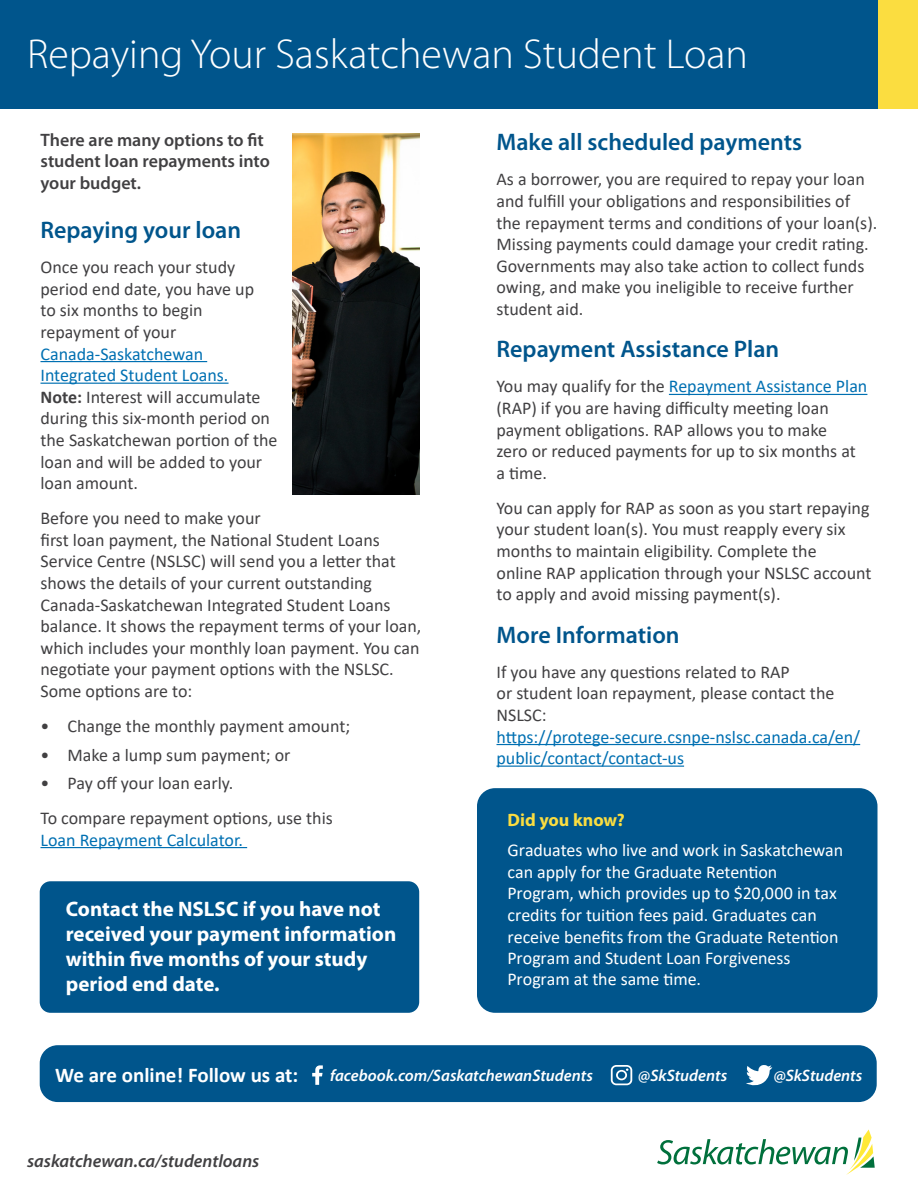
<style>
.page{position:relative;width:918px;height:1188px;background:#fff}
.page>*{position:absolute;margin:0;border:0;box-sizing:border-box;transform-origin:0 0}
.t1{font:300 42px "Myriad Pro";color:#fff}
.t2{font:600 24px "Myriad Pro";color:#00558c}
.t3{font:700 21px/25.2px "Myriad Pro";color:#fff}
.t4{font:700 21px "Calibri";color:#fff}
.t5{font:18px/21.6px "Calibri";color:#414042}
.t6{font:18px/21.5px "Calibri";letter-spacing:-.005em;color:#fff}
.t7{font:18px/21.6px "Calibri";color:#0070b2}
.t8{font:600 18px/21.6px "Myriad Pro";color:#414042}
.t9{font:italic 600 18px "Myriad Pro";color:#414042}
.t10{font:700 18px "Myriad Pro";color:#fbdd40}
.t11{font:italic 600 16.5px "Myriad Pro";color:#fff}
.s1{color:#0070b2}
.s2{font-weight:700}
</style>
<div class="page">
<svg style="left:657px;top:1130px;width:218px;height:45px"></svg>
<div style="left:854px;top:0;width:64px;height:109px;background:#fbdd40"></div>
<div style="left:0;top:0;width:878px;height:109px;background:#00558c"></div>
<hr style="left:40px;top:361px;width:167px;height:1px;background:#0070b2">
<hr style="left:40px;top:383px;width:189px;height:1px;background:#0070b2">
<hr style="left:40px;top:847px;width:207px;height:1px;background:#0070b2">
<hr style="left:669px;top:394px;width:198px;height:1px;background:#0070b2">
<hr style="left:497px;top:744px;width:363px;height:1px;background:#0070b2">
<hr style="left:497px;top:766px;width:187px;height:1px;background:#0070b2">
<img style="left:293px;top:134px;width:126px;height:361px">
<div style="left:40px;top:1045px;width:837px;height:57px;background:#00558c;border-radius:18px"></div>
<svg style="left:611px;top:1065px;width:21px;height:20px"></svg>
<svg style="left:312px;top:1065px;width:11px;height:20px"></svg>
<svg style="left:746px;top:1065px;width:26px;height:21px"></svg>
<div style="left:40px;top:881px;width:379px;height:132px;background:#00558c;border-radius:11px"></div>
<div style="left:477px;top:788px;width:401px;height:225px;background:#00558c;border-radius:18px"></div>
<h1 class="t1" style="left:27px;top:29px;width:722px">Repaying Your Saskatchewan Student Loan</h1>
<p class="t8" style="left:40px;top:129px;width:231px">There are many options to fit student loan repayments into your budget.</p>
<h2 class="t2" style="left:40px;top:215px;width:202px">Repaying your loan</h2>
<p class="t5" style="left:40px;top:256px;width:215px">Once you reach your study period end date, you have up to six months to begin repayment of your</p>
<p class="t5" style="left:40px;top:342px;width:239px"><span class="s1">Canada-Saskatchewan<br>Integrated Student Loans.<br></span><span class="s2">Note:</span> Interest will accumulate during this six-month period on the Saskatchewan portion of the loan and will be added to your loan amount.</p>
<p class="t5" style="left:40px;top:507px;width:382px">Before you need to make your<br>first loan payment, the National Student Loans Service Centre (NSLSC) will send you a letter that shows the details of your current outstanding Canada-Saskatchewan Integrated Student Loans balance. It shows the repayment terms of your loan, which includes your monthly loan payment. You can negotiate your payment options with the NSLSC.<br>Some options are to:</p>
<p class="t5" style="left:40px;top:715px;width:311px">• Change the monthly payment amount;</p>
<p class="t5" style="left:40px;top:743px;width:251px">• Make a lump sum payment; or</p>
<p class="t5" style="left:40px;top:765px;width:294px;line-height:35.1px">• Pay off your loan early.<br>To compare repayment options, use this</p>
<p class="t7" style="left:40px;top:828px;width:204px">Loan Repayment Calculator.</p>
<p class="t3" style="left:66px;top:895px;width:332px">Contact the NSLSC if you have not received your payment information within five months of your study period end date.</p>
<h2 class="t2" style="left:497px;top:127px;width:307px">Make all scheduled payments</h2>
<p class="t5" style="left:497px;top:168px;width:382px">As a borrower, you are required to repay your loan and fulfill your obligations and responsibilities of the repayment terms and conditions of your loan(s).<br>Missing payments could damage your credit rating.<br>Governments may also take action to collect funds owing, and make you ineligible to receive further student aid.</p>
<h2 class="t2" style="left:497px;top:334px;width:284px">Repayment Assistance Plan</h2>
<p class="t5" style="left:497px;top:375px;width:372px">You may qualify for the <span class="s1">Repayment Assistance Plan </span>(RAP) if you are having difficulty meeting loan payment obligations. RAP allows you to make<br>zero or reduced payments for up to six months at a time.</p>
<p class="t5" style="left:497px;top:497px;width:377px">You can apply for RAP as soon as you start repaying your student loan(s). You must reapply every six months to maintain eligibility. Complete the<br>online RAP application through your NSLSC account to apply and avoid missing payment(s).</p>
<h2 class="t2" style="left:497px;top:619px;width:185px">More Information</h2>
<p class="t5" style="left:497px;top:660px;width:339px">If you have any questions related to RAP<br>or student loan repayment, please contact the<br>NSLSC:</p>
<p class="t7" style="left:497px;top:725px;width:365px">https://protege-secure.csnpe-nslsc.canada.ca/en/ public/contact/contact-us</p>
<p class="t10" style="left:508px;top:808px;width:119px">Did you know?</p>
<p class="t6" style="left:508px;top:839px;width:337px">Graduates who live and work in Saskatchewan can apply for the Graduate Retention Program, which provides up to $20,000 in tax credits for tuition fees paid. Graduates can receive benefits from the Graduate Retention Program and Student Loan Forgiveness Program at the same time.</p>
<p class="t4" style="left:55px;top:1060px;width:245px">We are online! Follow us at:</p>
<p class="t11" style="left:330px;top:1065px;width:264px">facebook.com/SaskatchewanStudents</p>
<p class="t11" style="left:638px;top:1065px;width:90px">@SkStudents</p>
<p class="t11" style="left:774px;top:1065px;width:90px">@SkStudents</p>
<p class="t9" style="left:27px;top:1149px;width:234px">saskatchewan.ca/studentloans</p>
</div>
